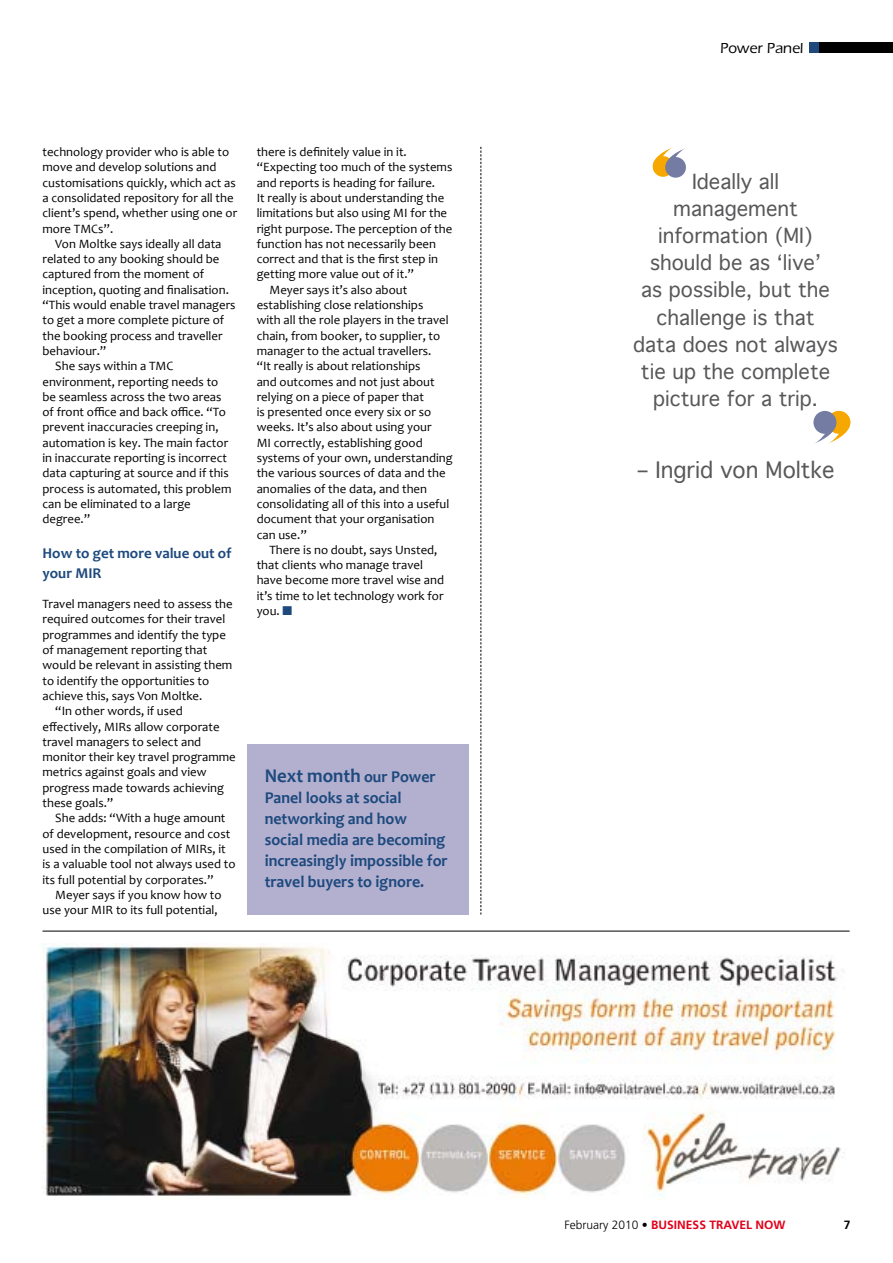
<style>
.page{position:relative;width:893px;height:1263px;background:#fff}
.page>*{position:absolute;margin:0;border:0;box-sizing:border-box;transform-origin:0 0}
.t1{font:21.75px "Geneva";color:#58585a}
.t2{font:19.95px/27.2px "Geneva";color:#58585a;text-align:center}
.t3{font:700 19.5px "Candara";color:#1d497d;scale:.96 1}
.t4{font:700 16.65px/21px "Candara";color:#1d497d;scale:.96 1}
.t5{font:700 15px/19.5px "Candara";color:#1d497d}
.t6{font:500 15px "ITC Eras Std";color:#000}
.t7{font:12.75px "Candara";color:#000}
.t8{font:700 12px "Frutiger LT Std";color:#e2001a}
.t9{font:700 12px "Frutiger LT Std";color:#000}
.s1{color:#1d497d}
.s2{font-size:16.65px}
.s3{font-weight:300;color:#000}
</style>
<div class="page">
<div style="left:809px;top:43px;width:10px;height:10px;background:#1d497d"></div>
<div style="left:819px;top:43px;width:74px;height:10px;background:#000"></div>
<hr style="left:43px;top:931px;width:807px;height:1px;background:#000">
<svg style="left:480px;top:147px;width:1px;height:767px"></svg>
<div style="left:247px;top:744px;width:222px;height:170px;background:#b2afcf"></div>
<img style="left:43px;top:944px;width:800px;height:254px">
<div style="left:653px;top:156px;width:20px;height:21px;background:#f6a800;border-radius:50%"></div>
<svg style="left:665px;top:157px;width:21px;height:21px"></svg>
<svg style="left:652px;top:147px;width:34px;height:26px"></svg>
<div style="left:827px;top:411px;width:23px;height:23px;background:#f6a800;border-radius:50%"></div>
<div style="left:813px;top:411px;width:23px;height:23px;background:#747ca4;border-radius:50%"></div>
<svg style="left:813px;top:416px;width:38px;height:28px"></svg>
<p class="t7" style="left:43px;top:144px;width:188px">technology provider who is able to</p>
<p class="t7" style="left:43px;top:159px;width:175px">move and develop solutions and</p>
<p class="t7" style="left:43px;top:175px;width:195px">customisations quickly, which act as</p>
<p class="t7" style="left:43px;top:190px;width:193px">a consolidated repository for all the</p>
<p class="t7" style="left:43px;top:205px;width:196px">client’s spend, whether using one or</p>
<p class="t7" style="left:43px;top:221px;width:72px">more TMCs”.</p>
<p class="t7" style="left:55px;top:236px;width:168px">Von Moltke says ideally all data</p>
<p class="t7" style="left:43px;top:251px;width:178px">related to any booking should be</p>
<p class="t7" style="left:43px;top:267px;width:163px">captured from the moment of</p>
<p class="t7" style="left:43px;top:282px;width:188px">inception, quoting and finalisation.</p>
<p class="t7" style="left:43px;top:297px;width:195px">“This would enable travel managers</p>
<p class="t7" style="left:43px;top:312px;width:183px">to get a more complete picture of</p>
<p class="t7" style="left:43px;top:328px;width:182px">the booking process and traveller</p>
<p class="t7" style="left:43px;top:343px;width:65px">behaviour.”</p>
<p class="t7" style="left:55px;top:358px;width:120px">She says within a TMC</p>
<p class="t7" style="left:43px;top:374px;width:177px">environment, reporting needs to</p>
<p class="t7" style="left:43px;top:389px;width:180px">be seamless across the two areas</p>
<p class="t7" style="left:43px;top:404px;width:185px">of front office and back office. “To</p>
<p class="t7" style="left:43px;top:420px;width:178px">prevent inaccuracies creeping in,</p>
<p class="t7" style="left:43px;top:435px;width:187px">automation is key. The main factor</p>
<p class="t7" style="left:43px;top:450px;width:186px">in inaccurate reporting is incorrect</p>
<p class="t7" style="left:43px;top:465px;width:188px">data capturing at source and if this</p>
<p class="t7" style="left:43px;top:481px;width:191px">process is automated, this problem</p>
<p class="t7" style="left:43px;top:496px;width:150px">can be eliminated to a large</p>
<p class="t7" style="left:43px;top:511px;width:49px">degree.”</p>
<p class="t5" style="left:43px;top:543px;width:191px">How to get more value out of your MIR</p>
<p class="t7" style="left:43px;top:596px;width:192px">Travel managers need to assess the</p>
<p class="t7" style="left:43px;top:612px;width:184px">required outcomes for their travel</p>
<p class="t7" style="left:43px;top:627px;width:185px">programmes and identify the type</p>
<p class="t7" style="left:43px;top:642px;width:166px">of management reporting that</p>
<p class="t7" style="left:43px;top:657px;width:191px">would be relevant in assisting them</p>
<p class="t7" style="left:43px;top:673px;width:168px">to identify the opportunities to</p>
<p class="t7" style="left:43px;top:688px;width:161px">achieve this, says Von Moltke.</p>
<p class="t7" style="left:55px;top:703px;width:129px">“In other words, if used</p>
<p class="t7" style="left:43px;top:719px;width:179px">effectively, MIRs allow corporate</p>
<p class="t7" style="left:43px;top:734px;width:160px">travel managers to select and</p>
<p class="t7" style="left:43px;top:749px;width:195px">monitor their key travel programme</p>
<p class="t7" style="left:43px;top:765px;width:165px">metrics against goals and view</p>
<p class="t7" style="left:43px;top:780px;width:183px">progress made towards achieving</p>
<p class="t7" style="left:43px;top:795px;width:72px">these goals.”</p>
<p class="t7" style="left:55px;top:810px;width:172px">She adds: “With a huge amount</p>
<p class="t7" style="left:43px;top:826px;width:189px">of development, resource and cost</p>
<p class="t7" style="left:43px;top:841px;width:185px">used in the compilation of MIRs, it</p>
<p class="t7" style="left:43px;top:856px;width:194px">is a valuable tool not always used to</p>
<p class="t7" style="left:43px;top:872px;width:173px">its full potential by corporates.”</p>
<p class="t7" style="left:55px;top:887px;width:168px">Meyer says if you know how to</p>
<p class="t7" style="left:43px;top:902px;width:177px">use your MIR to its full potential,</p>
<p class="t7" style="left:257px;top:144px;width:152px">there is definitely value in it.</p>
<p class="t7" style="left:257px;top:159px;width:197px">“Expecting too much of the systems</p>
<p class="t7" style="left:257px;top:175px;width:180px">and reports is heading for failure.</p>
<p class="t7" style="left:257px;top:190px;width:189px">It really is about understanding the</p>
<p class="t7" style="left:257px;top:205px;width:192px">limitations but also using MI for the</p>
<p class="t7" style="left:257px;top:221px;width:197px">right purpose. The perception of the</p>
<p class="t7" style="left:257px;top:236px;width:181px">function has not necessarily been</p>
<p class="t7" style="left:257px;top:251px;width:183px">correct and that is the first step in</p>
<p class="t7" style="left:257px;top:267px;width:159px">getting more value out of it.”</p>
<p class="t7" style="left:269px;top:282px;width:139px">Meyer says it’s also about</p>
<p class="t7" style="left:257px;top:297px;width:168px">establishing close relationships</p>
<p class="t7" style="left:257px;top:312px;width:193px">with all the role players in the travel</p>
<p class="t7" style="left:257px;top:328px;width:185px">chain, from booker, to supplier, to</p>
<p class="t7" style="left:257px;top:343px;width:176px">manager to the actual travellers.</p>
<p class="t7" style="left:257px;top:358px;width:165px">“It really is about relationships</p>
<p class="t7" style="left:257px;top:374px;width:179px">and outcomes and not just about</p>
<p class="t7" style="left:257px;top:389px;width:169px">relying on a piece of paper that</p>
<p class="t7" style="left:257px;top:404px;width:176px">is presented once every six or so</p>
<p class="t7" style="left:257px;top:420px;width:176px">weeks. It’s also about using your</p>
<p class="t7" style="left:257px;top:435px;width:168px">MI correctly, establishing good</p>
<p class="t7" style="left:257px;top:450px;width:197px">systems of your own, understanding</p>
<p class="t7" style="left:257px;top:465px;width:190px">the various sources of data and the</p>
<p class="t7" style="left:257px;top:481px;width:172px">anomalies of the data, and then</p>
<p class="t7" style="left:257px;top:496px;width:194px">consolidating all of this into a useful</p>
<p class="t7" style="left:257px;top:511px;width:179px">document that your organisation</p>
<p class="t7" style="left:257px;top:527px;width:52px">can use.”</p>
<p class="t7" style="left:269px;top:542px;width:170px">There is no doubt, says Unsted,</p>
<p class="t7" style="left:257px;top:557px;width:168px">that clients who manage travel</p>
<p class="t7" style="left:257px;top:573px;width:189px">have become more travel wise and</p>
<p class="t7" style="left:257px;top:588px;width:188px">it’s time to let technology work for</p>
<p class="t7" style="left:257px;top:603px;width:37px">you. <span class="s1">■</span></p>
<p class="t3" style="left:265px;top:764px;width:180px">Next month <span class="s2">our Power</span></p>
<p class="t4" style="left:265px;top:787px;width:192px">Panel looks at social networking and how social media are becoming increasingly impossible for travel buyers to ignore.</p>
<p class="t6" style="left:720px;top:39px;width:85px">Power Panel</p>
<p class="t2" style="left:633px;top:168px;width:206px">Ideally all management information (MI) should be as ‘live’<br>as possible, but the challenge is that data does not always tie up the complete picture for a trip.</p>
<p class="t1" style="left:637px;top:451px;width:199px">– Ingrid von Moltke</p>
<p class="t8" style="left:565px;top:1218px;width:222px"><span class="s3">February 2010 •</span> BUSINESS TRAVEL NOW</p>
<p class="t9" style="left:844px;top:1218px;width:8px">7</p>
</div>
